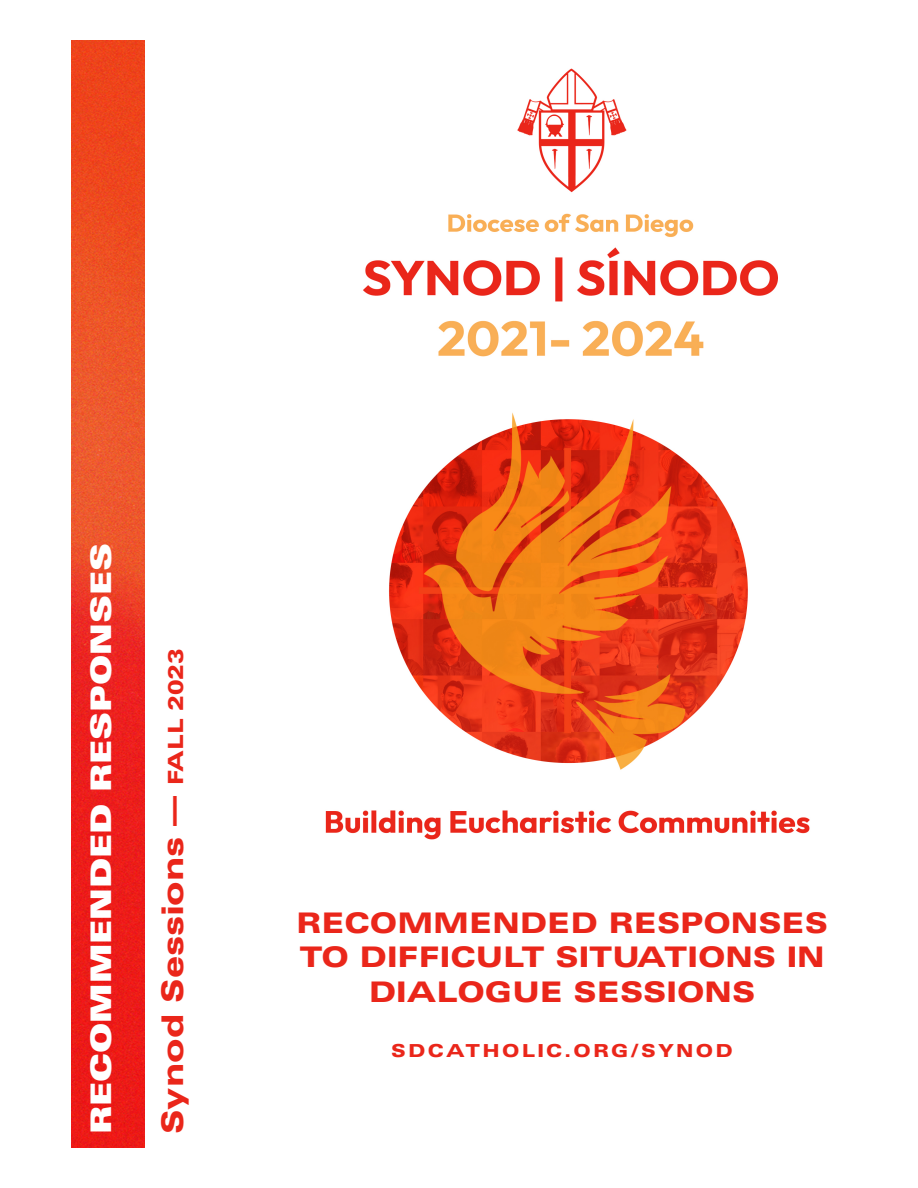
<style>
.page{position:relative;width:918px;height:1188px;background:#fff}
.page>*{position:absolute;margin:0;border:0;box-sizing:border-box;transform-origin:0 0}
.t1{font:900 expanded 30px "Univers LT Pro";color:#ea261a}
.t2{font:900 expanded 28.5px/34.2px "Univers LT Pro";color:#ea261a;text-align:center}
.t3{font:28.5px "Univers LT Pro X Black Ext";color:#fff}
.t4{font:900 expanded 18px "Univers LT Pro";letter-spacing:.125em;color:#ea261a}
.s1{font-size:21px}
</style>
<div class="page">
<img style="left:325px;top:68px;width:485px;height:772px">
<img style="left:71px;top:40px;width:74px;height:1107px">
<p class="t3" style="left:84px;top:1134px;width:593px;rotate:-90deg">RECOMMENDED RESPONSES</p>
<p class="t1" style="left:155px;top:1134px;width:487px;rotate:-90deg">Synod Sessions — <span class="s1">FALL 2023</span></p>
<p class="t2" style="left:296px;top:906px;width:534px">RECOMMENDED RESPONSES<br>TO DIFFICULT SITUATIONS IN<br>DIALOGUE SESSIONS</p>
<p class="t4" style="left:391px;top:1040px;width:343px">SDCATHOLIC.ORG/SYNOD</p>
</div>
